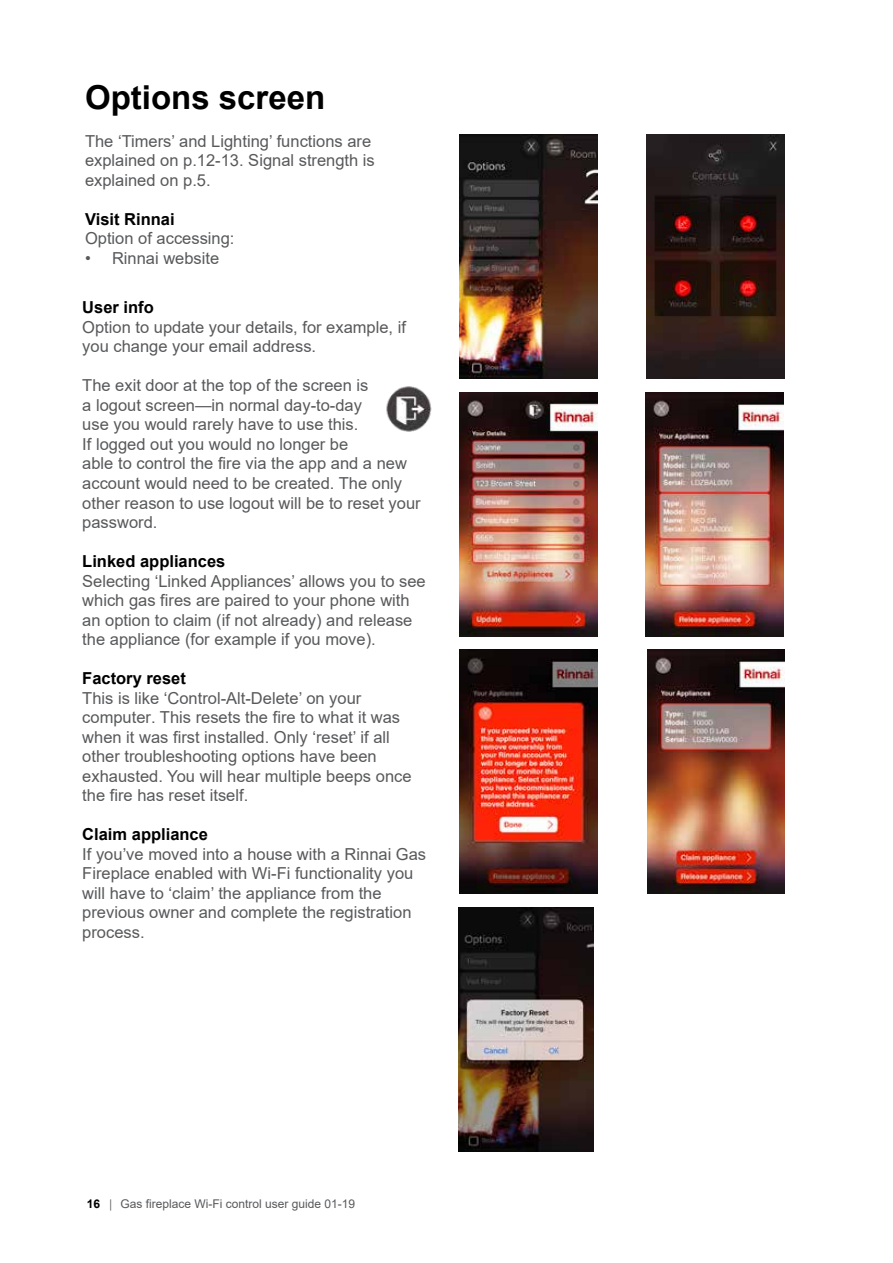
<style>
.page{position:relative;width:893px;height:1263px;background:#fff}
.page>*{position:absolute;margin:0;border:0;box-sizing:border-box;transform-origin:0 0}
.t1{font:700 33px "Arial";color:#000}
.t2{font:16.5px/19.5px "Arial";color:#58595b}
.t3{font:700 16.5px "Arial";color:#000}
.t4{font:12px "Arial";color:#58595b}
.s1{font-weight:700;color:#000}
.s2{font-family:"Arial Narrow"}
</style>
<div class="page">
<img style="left:460px;top:135px;width:137px;height:243px">
<img style="left:647px;top:135px;width:137px;height:243px">
<img style="left:460px;top:392px;width:137px;height:244px">
<img style="left:386px;top:386px;width:46px;height:46px">
<img style="left:458px;top:907px;width:136px;height:244px">
<img style="left:646px;top:392px;width:137px;height:244px">
<img style="left:460px;top:650px;width:137px;height:243px">
<img style="left:647px;top:650px;width:137px;height:243px">
<h1 class="t1" style="left:85px;top:74px;width:242px">Options screen</h1>
<p class="t2" style="left:85px;top:131px;width:291px">The ‘Timers’ and Lighting’ functions are explained on p.12-13. Signal strength is explained on p.5.</p>
<p class="t3" style="left:85px;top:207px;width:91px">Visit Rinnai</p>
<p class="t2" style="left:85px;top:228px;width:151px">Option of accessing:</p>
<p class="t2" style="left:85px;top:248px;width:136px">• Rinnai website</p>
<p class="t3" style="left:82px;top:296px;width:73px">User info</p>
<p class="t2" style="left:82px;top:317px;width:325px">Option to update your details, for example, if you change your email address.</p>
<p class="t2" style="left:82px;top:376px;width:340px">The exit door at the top of the screen is<br>a logout screen—in normal day-to-day<br>use you would rarely have to use this.<br>If logged out you would no longer be<br>able to control the fire via the app and a new account would need to be created. The only other reason to use logout will be to reset your password.</p>
<p class="t3" style="left:82px;top:550px;width:145px">Linked appliances</p>
<p class="t2" style="left:82px;top:571px;width:345px">Selecting ‘Linked Appliances’ allows you to see which gas fires are paired to your phone with an option to claim (if not already) and release the appliance (for example if you move).</p>
<p class="t3" style="left:82px;top:667px;width:105px">Factory reset</p>
<p class="t2" style="left:82px;top:688px;width:331px">This is like ‘Control-Alt-Delete’ on your computer. This resets the fire to what it was when it was first installed. Only ‘reset’ if all other troubleshooting options have been exhausted. You will hear multiple beeps once the fire has reset itself.</p>
<p class="t3" style="left:82px;top:823px;width:127px">Claim appliance</p>
<p class="t2" style="left:82px;top:844px;width:345px">If you’ve moved into a house with a Rinnai Gas Fireplace enabled with Wi-Fi functionality you will have to ‘claim’ the appliance from the previous owner and complete the registration process.</p>
<p class="t4" style="left:87px;top:1196px;width:270px"><span class="s1">16</span> <span class="s2">|</span> Gas fireplace Wi-Fi control user guide 01-19</p>
</div>
